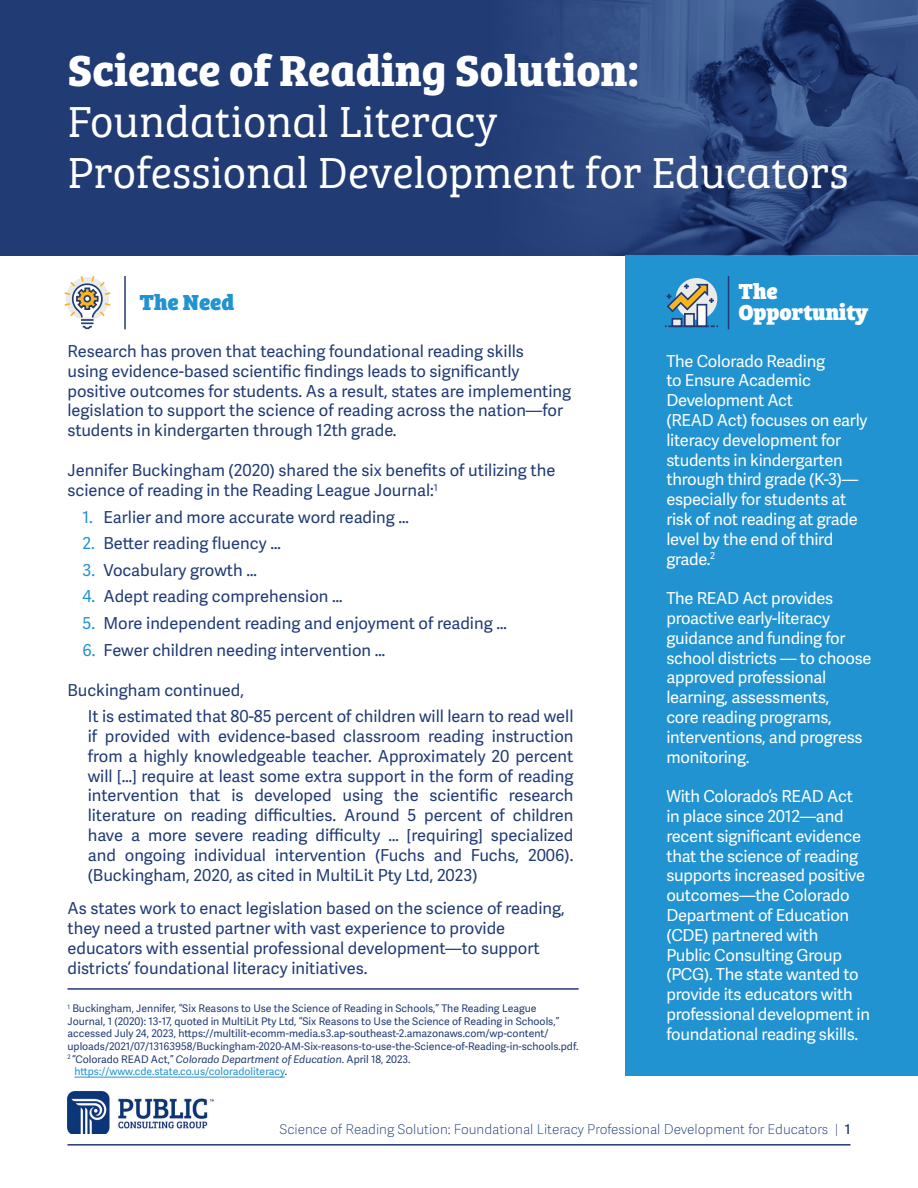
<style>
.page{position:relative;width:918px;height:1188px;background:#fff}
.page>*{position:absolute;margin:0;border:0;box-sizing:border-box;transform-origin:0 0}
.t1{font:45px/51px "Bree Serif Lt";color:#fff}
.t2{font:22.5px/21px "Bree Serif Eb";color:#fff}
.t3{font:22.5px "Bree Serif Eb";color:#2193d1}
.t4{font:16.5px/19.8px "Adelle Sans";color:#213b74}
.t5{font:16.5px/19.8px "Adelle Sans";letter-spacing:-.015em;color:#fff}
.t6{font:100 13.5px "Adelle Sans";color:#213b74}
.t7{font:10.5px/12.6px "Adelle Sans";color:#213b74}
.t8{font:10.5px/12.6px "Adelle Sans";color:#2193d1}
.s1{font-family:"Bree Serif";font-weight:700}
.s2{color:#2193d1}
.s3{color:#213b74}
.s4{font-style:italic;color:#213b74}
.s5{font-weight:600}
</style>
<div class="page">
<div style="left:0;top:0;width:918px;height:256px;background:#213b74"></div>
<img style="left:68px;top:1092px;width:146px;height:42px">
<hr style="left:68px;top:1144px;width:782px;height:2px;background:#213b74">
<hr style="left:124px;top:276px;width:2px;height:53px;background:#213b74">
<svg style="left:64px;top:276px;width:47px;height:54px"></svg>
<div style="left:626px;top:256px;width:292px;height:820px;background:#2193d1"></div>
<div style="left:676px;top:278px;width:41px;height:42px;background:#ebebec;border-radius:50%"></div>
<svg style="left:711px;top:325px;width:7px;height:2px"></svg>
<div style="left:696px;top:304px;width:11px;height:23px;background:#fff;border:2px solid #213b74"></div>
<div style="left:672px;top:318px;width:10px;height:9px;background:#ebebec;border:2px solid #213b74"></div>
<div style="left:684px;top:313px;width:11px;height:14px;background:#ebebec;border:2px solid #213b74"></div>
<hr style="left:668px;top:325px;width:41px;height:2px;background:#213b74">
<svg style="left:666px;top:283px;width:48px;height:31px"></svg>
<hr style="left:728px;top:276px;width:1px;height:53px;background:#213b74">
<hr style="left:68px;top:988px;width:511px;height:2px;background:#213b74">
<hr style="left:74px;top:1077px;width:211px;height:1px;background:#2193d1">
<img style="left:533px;top:0;width:385px;height:255px">
<p class="t1" style="left:68px;top:43px;width:783px"><span class="s1">Science of Reading Solution:<br></span>Foundational Literacy<br>Professional Development for Educators</p>
<p class="t3" style="left:140px;top:284px;width:96px">The Need</p>
<p class="t4" style="left:68px;top:342px;width:505px">Research has proven that teaching foundational reading skills<br>using evidence-based scientific findings leads to significantly positive outcomes for students. As a result, states are implementing legislation to support the science of reading across the nation—for students in kindergarten through 12th grade.</p>
<p class="t4" style="left:68px;top:461px;width:489px">Jennifer Buckingham (2020) shared the six benefits of utilizing the</p>
<p class="t4" style="left:68px;top:481px;width:372px">science of reading in the Reading League Journal:<sup>1</sup></p>
<p class="t4" style="left:82px;top:508px;width:328px"><span class="s2">1.</span> Earlier and more accurate word reading …</p>
<p class="t4" style="left:82px;top:534px;width:200px"><span class="s2">2.</span> Better reading fluency …</p>
<p class="t4" style="left:82px;top:561px;width:176px"><span class="s2">3.</span> Vocabulary growth …</p>
<p class="t4" style="left:82px;top:587px;width:262px"><span class="s2">4.</span> Adept reading comprehension …</p>
<p class="t4" style="left:82px;top:614px;width:426px"><span class="s2">5.</span> More independent reading and enjoyment of reading …</p>
<p class="t4" style="left:82px;top:640px;width:304px"><span class="s2">6.</span> Fewer children needing intervention …</p>
<p class="t4" style="left:68px;top:680px;width:178px">Buckingham continued,</p>
<p class="t4" style="left:88px;top:707px;width:487px;text-align:justify">It is estimated that 80-85 percent of children will learn to read well if provided with evidence-based classroom reading instruction from a highly knowledgeable teacher. Approximately 20 percent will […] require at least some extra support in the form of reading intervention that is developed using the scientific research literature on reading difficulties. Around 5 percent of children have a more severe reading difficulty … [requiring] specialized and ongoing individual intervention (Fuchs and Fuchs, 2006). (Buckingham, 2020, as cited in MultiLit Pty Ltd, 2023)</p>
<p class="t4" style="left:68px;top:899px;width:499px">As states work to enact legislation based on the science of reading, they need a trusted partner with vast experience to provide educators with essential professional development—to support districts’ foundational literacy initiatives.</p>
<p class="t7" style="left:68px;top:1003px;width:512px"><sup>1</sup> Buckingham, Jennifer, “Six Reasons to Use the Science of Reading in Schools,” The Reading League<br>Journal, 1 (2020): 13-17, quoted in MultiLit Pty Ltd, “Six Reasons to Use the Science of Reading in Schools,” accessed July 24, 2023, https://multilit-ecomm-media.s3.ap-southeast-2.amazonaws.com/wp-content/ uploads/2021/07/13163958/Buckingham-2020-AM-Six-reasons-to-use-the-Science-of-Reading-in-schools.pdf.</p>
<p class="t8" style="left:74px;top:1053px;width:338px;text-indent:-7px"><sup>2</sup> <span class="s3">“Colorado READ Act,”</span> <span class="s4">Colorado Department of Education</span><span class="s3">. April 18, 2023. </span>https://www.cde.state.co.us/coloradoliteracy<span class="s3">.</span></p>
<p class="t2" style="left:738px;top:279px;width:132px">The<br>Opportunity</p>
<p class="t5" style="left:666px;top:351px;width:203px">The Colorado Reading<br>to Ensure Academic<br>Development Act<br>(READ Act) focuses on early literacy development for students in kindergarten through third grade (K-3)— especially for students at risk of not reading at grade level by the end of third grade.<sup>2</sup></p>
<p class="t5" style="left:666px;top:589px;width:207px">The READ Act provides proactive early-literacy guidance and funding for school districts — to choose approved professional learning, assessments,<br>core reading programs, interventions, and progress monitoring.</p>
<p class="t5" style="left:666px;top:787px;width:205px">With Colorado’s READ Act in place since 2012—and recent significant evidence that the science of reading supports increased positive outcomes—the Colorado<br>Department of Education (CDE) partnered with<br>Public Consulting Group (PCG). The state wanted to provide its educators with professional development in foundational reading skills.</p>
<p class="t6" style="left:280px;top:1121px;width:573px">Science of Reading Solution: Foundational Literacy Professional Development for Educators | <span class="s5">1</span></p>
</div>
